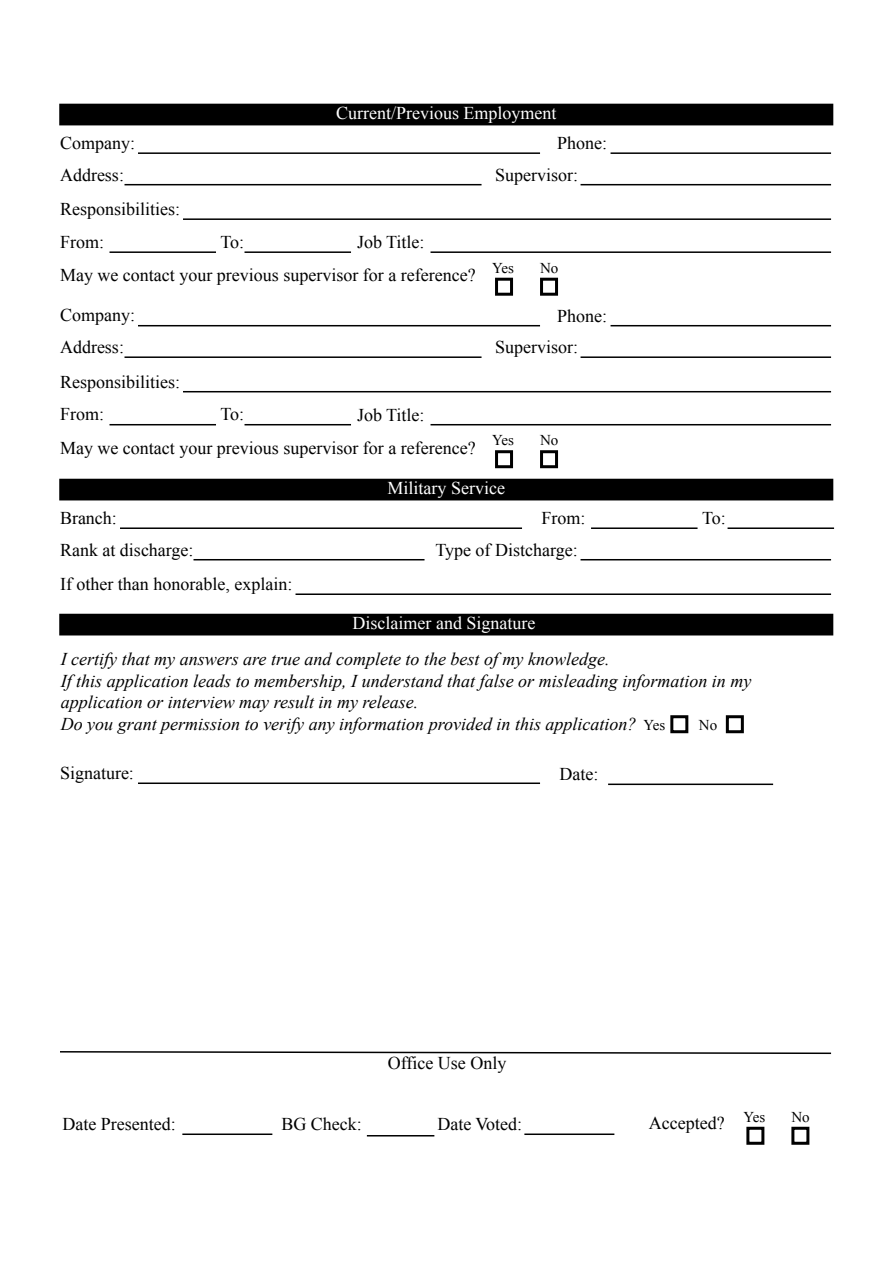
<style>
.page{position:relative;width:893px;height:1263px;background:#fff}
.page>*{position:absolute;margin:0;border:0;box-sizing:border-box;transform-origin:0 0}
.t1{font:18px/32.4px "Times New Roman";color:#000}
.t2{font:italic 18px/21.6px "Times New Roman";color:#000}
.t3{font:18px "Times New Roman";color:#fff}
.t4{font:15px "Times New Roman";color:#000}
.s1{font-style:normal;font-size:15px}
</style>
<div class="page">
<div style="left:60px;top:104px;width:772px;height:21px;background:#000"></div>
<hr style="left:138px;top:152px;width:402px;height:2px;background:#000">
<hr style="left:610px;top:152px;width:221px;height:2px;background:#000">
<hr style="left:124px;top:184px;width:358px;height:1px;background:#000">
<hr style="left:580px;top:184px;width:251px;height:1px;background:#000">
<hr style="left:183px;top:218px;width:648px;height:2px;background:#000">
<hr style="left:110px;top:251px;width:106px;height:2px;background:#000">
<div style="left:495px;top:278px;width:18px;height:18px;border:3px solid #000"></div>
<div style="left:540px;top:278px;width:18px;height:18px;border:3px solid #000"></div>
<hr style="left:138px;top:325px;width:402px;height:1px;background:#000">
<hr style="left:610px;top:325px;width:221px;height:1px;background:#000">
<hr style="left:124px;top:356px;width:358px;height:2px;background:#000">
<hr style="left:580px;top:356px;width:251px;height:2px;background:#000">
<hr style="left:183px;top:391px;width:648px;height:1px;background:#000">
<hr style="left:110px;top:424px;width:106px;height:1px;background:#000">
<hr style="left:430px;top:424px;width:401px;height:1px;background:#000">
<div style="left:495px;top:450px;width:18px;height:18px;border:3px solid #000"></div>
<div style="left:540px;top:450px;width:18px;height:18px;border:3px solid #000"></div>
<div style="left:60px;top:479px;width:772px;height:21px;background:#000"></div>
<hr style="left:120px;top:527px;width:402px;height:2px;background:#000">
<hr style="left:194px;top:559px;width:230px;height:1px;background:#000">
<hr style="left:580px;top:559px;width:251px;height:1px;background:#000">
<hr style="left:296px;top:593px;width:535px;height:2px;background:#000">
<hr style="left:591px;top:527px;width:107px;height:2px;background:#000">
<hr style="left:244px;top:424px;width:107px;height:1px;background:#000">
<hr style="left:430px;top:251px;width:401px;height:2px;background:#000">
<hr style="left:244px;top:251px;width:107px;height:2px;background:#000">
<hr style="left:728px;top:527px;width:106px;height:2px;background:#000">
<div style="left:60px;top:614px;width:772px;height:21px;background:#000"></div>
<div style="left:670px;top:715px;width:18px;height:18px;border:3px solid #000"></div>
<div style="left:726px;top:715px;width:18px;height:18px;border:3px solid #000"></div>
<hr style="left:138px;top:782px;width:402px;height:2px;background:#000">
<hr style="left:608px;top:783px;width:165px;height:2px;background:#000">
<svg style="left:60px;top:1051px;width:772px;height:4px"></svg>
<hr style="left:182px;top:1133px;width:90px;height:2px;background:#000">
<hr style="left:367px;top:1135px;width:67px;height:1px;background:#000">
<div style="left:746px;top:1127px;width:18px;height:18px;border:3px solid #000"></div>
<div style="left:791px;top:1127px;width:18px;height:18px;border:3px solid #000"></div>
<hr style="left:524px;top:1133px;width:90px;height:2px;background:#000">
<p class="t3" style="left:336px;top:103px;width:222px">Current/Previous Employment</p>
<p class="t1" style="left:60px;top:127px;width:76px">Company:</p>
<p class="t1" style="left:557px;top:127px;width:51px">Phone:</p>
<p class="t1" style="left:60px;top:158px;width:65px">Address:</p>
<p class="t1" style="left:495px;top:158px;width:84px">Supervisor:</p>
<p class="t1" style="left:60px;top:193px;width:121px">Responsibilities:<br>From:</p>
<p class="t1" style="left:60px;top:225px;width:417px;line-height:33.6px;text-indent:160px">To:<br>May we contact your previous supervisor for a reference?</p>
<p class="t1" style="left:357px;top:226px;width:69px">Job Title:</p>
<p class="t4" style="left:492px;top:259px;width:23px">Yes</p>
<p class="t4" style="left:540px;top:259px;width:20px">No</p>
<p class="t1" style="left:60px;top:299px;width:76px">Company:</p>
<p class="t1" style="left:557px;top:299px;width:51px">Phone:</p>
<p class="t1" style="left:60px;top:331px;width:65px">Address:</p>
<p class="t1" style="left:495px;top:331px;width:84px">Supervisor:</p>
<p class="t1" style="left:60px;top:365px;width:121px">Responsibilities:<br>From:</p>
<p class="t1" style="left:220px;top:398px;width:25px">To:</p>
<p class="t1" style="left:60px;top:398px;width:417px;line-height:33px;text-indent:297px">Job Title:<br>May we contact your previous supervisor for a reference?</p>
<p class="t4" style="left:492px;top:432px;width:23px">Yes</p>
<p class="t4" style="left:540px;top:432px;width:20px">No</p>
<p class="t3" style="left:388px;top:478px;width:119px">Military Service</p>
<p class="t1" style="left:60px;top:502px;width:135px;line-height:31.5px">Branch:<br>Rank at discharge:</p>
<p class="t1" style="left:60px;top:568px;width:234px">If other than honorable, explain:</p>
<p class="t1" style="left:542px;top:501px;width:45px">From:</p>
<p class="t1" style="left:702px;top:501px;width:25px">To:</p>
<p class="t1" style="left:435px;top:533px;width:144px">Type of Distcharge:</p>
<p class="t3" style="left:353px;top:613px;width:184px">Disclaimer and Signature</p>
<p class="t2" style="left:61px;top:648px;width:692px">I certify that my answers are true and complete to the best of my knowledge.<br>If this application leads to membership, I understand that false or misleading information in my application or interview may result in my release.<br>Do you grant permission to verify any information provided in this application? <span class="s1">Yes</span></p>
<p class="t4" style="left:699px;top:716px;width:20px">No</p>
<p class="t1" style="left:60px;top:757px;width:75px">Signature:</p>
<p class="t1" style="left:559px;top:757px;width:40px">Date:</p>
<p class="t1" style="left:388px;top:1046px;width:120px">Office Use Only</p>
<p class="t1" style="left:62px;top:1108px;width:115px">Date Presented:</p>
<p class="t1" style="left:281px;top:1108px;width:82px">BG Check:</p>
<p class="t1" style="left:649px;top:1106px;width:118px">Accepted? <sup>Yes</sup></p>
<p class="t4" style="left:791px;top:1108px;width:20px">No</p>
<p class="t1" style="left:437px;top:1108px;width:86px">Date Voted:</p>
</div>
